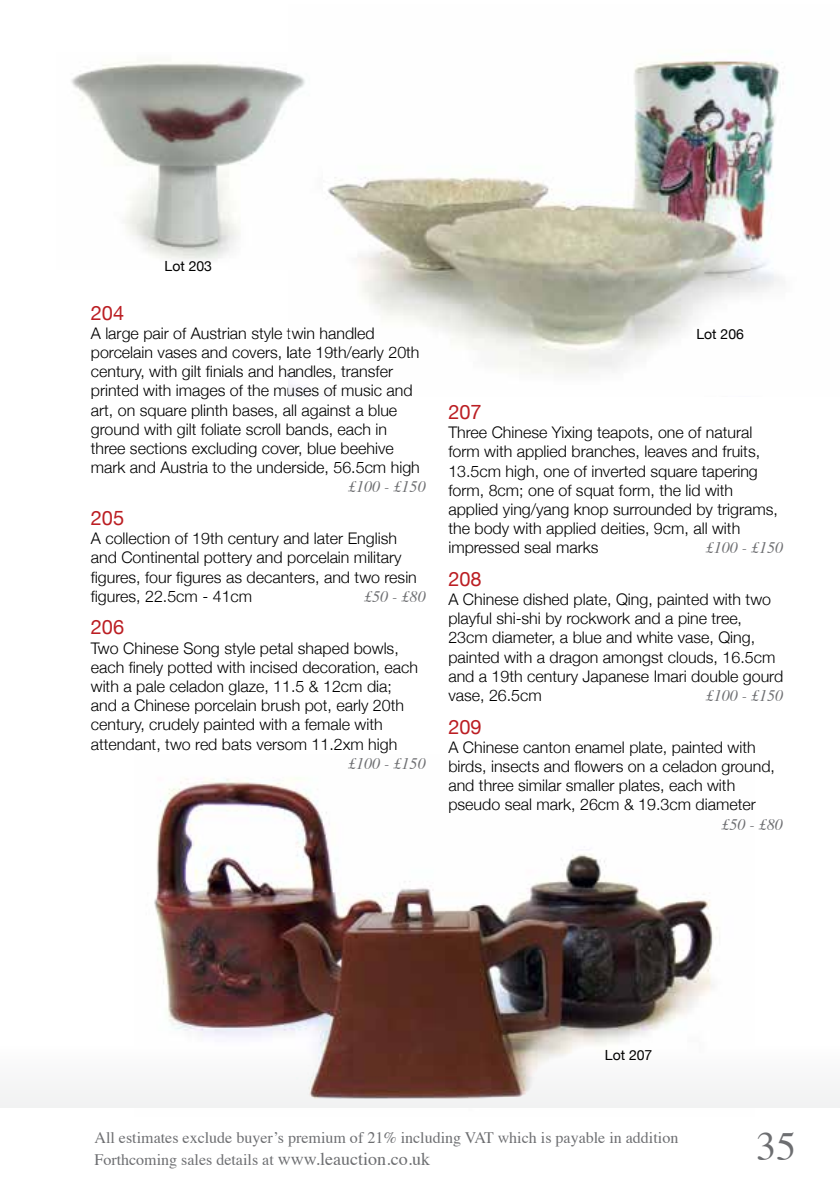
<style>
.page{position:relative;width:840px;height:1191px;background:#fff}
.page>*{position:absolute;margin:0;border:0;box-sizing:border-box;transform-origin:0 0}
.t1{font:40px "Times";color:#6d6e71}
.t2{font:20px "Helvetica Neue";color:#bb1e23}
.t3{font:300 16px/19.2px "Helvetica Neue";color:#000}
.t4{font:16px/21.6px "Times";color:#6d6e71}
.t5{font:italic 16px "Times";color:#6d6e71}
.t6{font:14px "Helvetica Neue";color:#000}
.s1{font-size:18px}
</style>
<div class="page">
<div style="left:0;top:1044px;width:839px;height:63px;background:#f7f7f7"></div>
<img style="left:71px;top:61px;width:218px;height:199px">
<img style="left:134px;top:778px;width:620px;height:330px">
<img style="left:289px;top:61px;width:495px;height:336px">
<p class="t6" style="left:164px;top:258px;width:49px">Lot 203</p>
<p class="t2" style="left:91px;top:300px;width:35px">204</p>
<p class="t3" style="left:91px;top:323px;width:330px">A large pair of Austrian style twin handled porcelain vases and covers, late 19th/early 20th century, with gilt finials and handles, transfer printed with images of the muses of music and art, on square plinth bases, all against a blue ground with gilt foliate scroll bands, each in three sections excluding cover, blue beehive mark and Austria to the underside, 56.5cm high</p>
<p class="t5" style="left:348px;top:473px;width:79px">£100 - £150</p>
<p class="t2" style="left:91px;top:506px;width:35px">205</p>
<p class="t3" style="left:91px;top:528px;width:327px">A collection of 19th century and later English and Continental pottery and porcelain military figures, four figures as decanters, and two resin figures, 22.5cm - 41cm</p>
<p class="t5" style="left:364px;top:582px;width:63px">£50 - £80</p>
<p class="t2" style="left:91px;top:615px;width:35px">206</p>
<p class="t3" style="left:91px;top:638px;width:328px">Two Chinese Song style petal shaped bowls, each finely potted with incised decoration, each with a pale celadon glaze, 11.5 &amp; 12cm dia; and a Chinese porcelain brush pot, early 20th century, crudely painted with a female with attendant, two red bats versom 11.2xm high</p>
<p class="t5" style="left:348px;top:749px;width:79px">£100 - £150</p>
<p class="t6" style="left:696px;top:326px;width:49px">Lot 206</p>
<p class="t2" style="left:448px;top:400px;width:35px">207</p>
<p class="t3" style="left:448px;top:422px;width:331px">Three Chinese Yixing teapots, one of natural form with applied branches, leaves and fruits, 13.5cm high, one of inverted square tapering form, 8cm; one of squat form, the lid with applied ying/yang knop surrounded by trigrams, the body with applied deities, 9cm, all with impressed seal marks</p>
<p class="t5" style="left:705px;top:534px;width:79px">£100 - £150</p>
<p class="t2" style="left:448px;top:567px;width:35px">208</p>
<p class="t3" style="left:448px;top:589px;width:336px">A Chinese dished plate, Qing, painted with two playful shi-shi by rockwork and a pine tree, 23cm diameter, a blue and white vase, Qing, painted with a dragon amongst clouds, 16.5cm and a 19th century Japanese Imari double gourd vase, 26.5cm</p>
<p class="t5" style="left:705px;top:682px;width:79px">£100 - £150</p>
<p class="t2" style="left:448px;top:714px;width:35px">209</p>
<p class="t3" style="left:448px;top:737px;width:328px">A Chinese canton enamel plate, painted with birds, insects and flowers on a celadon ground, and three similar smaller plates, each with pseudo seal mark, 26cm &amp; 19.3cm diameter</p>
<p class="t5" style="left:721px;top:810px;width:63px">£50 - £80</p>
<p class="t6" style="left:604px;top:1046px;width:49px">Lot 207</p>
<p class="t4" style="left:94px;top:1125px;width:585px">All estimates exclude buyer’s premium of 21% including VAT which is payable in addition<br>Forthcoming sales details at <span class="s1">www.leauction.co.uk</span></p>
<h1 class="t1" style="left:755px;top:1108px;width:41px">35</h1>
</div>
